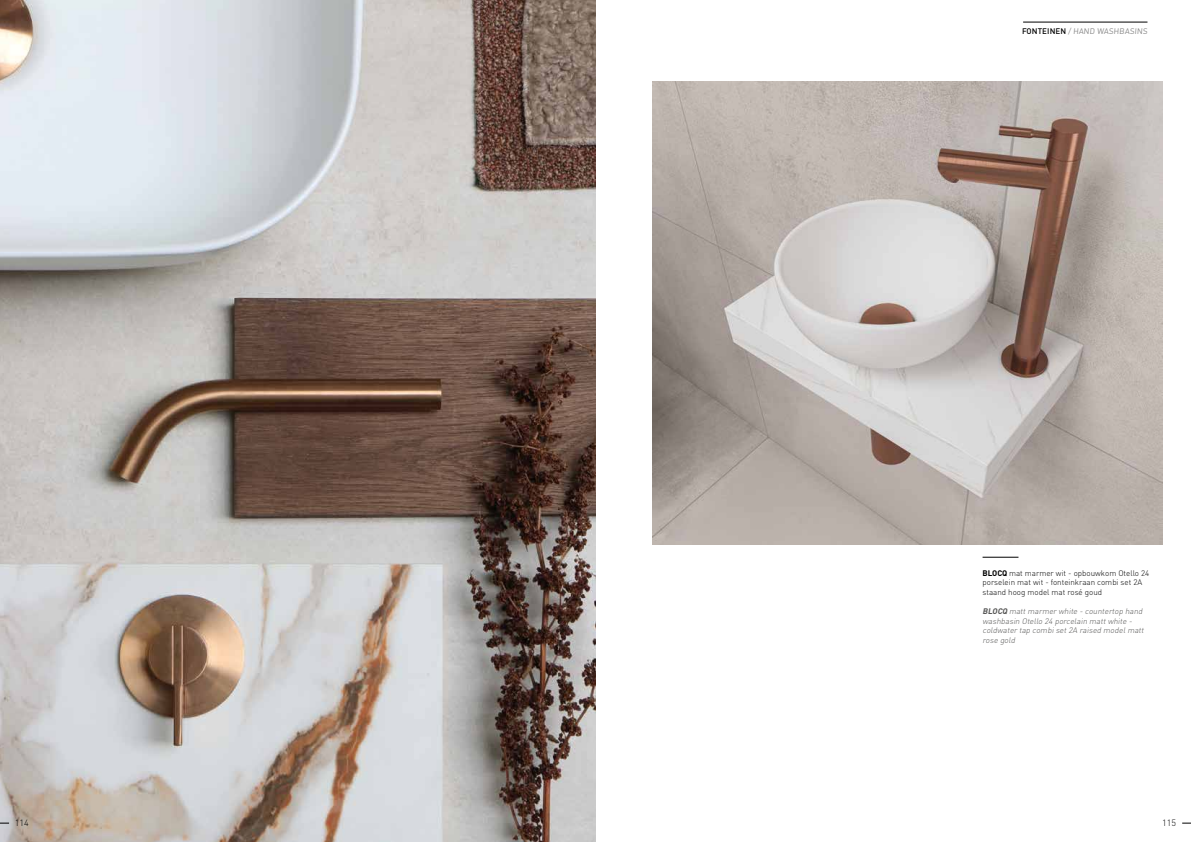
<style>
.page{position:relative;width:1191px;height:842px;background:#fff}
.page>*{position:absolute;margin:0;border:0;box-sizing:border-box;transform-origin:0 0}
.t1{font:300 9px "DIN Pro";color:#000}
.t2{font:italic 300 8px/9.6px "DIN Pro";color:#575756}
.t3{font:300 8px/9.6px "DIN Pro";color:#000}
.t4{font:8px "DIN Pro";color:#878787}
.s1{font-weight:500;color:#000}
.s2{font-weight:700}
</style>
<div class="page">
<img style="left:0;top:0;width:595px;height:842px">
<img style="left:652px;top:81px;width:510px;height:464px">
<hr style="left:982px;top:557px;width:36px;height:1px;background:#000">
<hr style="left:1023px;top:22px;width:124px;height:1px;background:#000">
<p class="t1" style="left:15px;top:817px;width:15px">114</p>
<p class="t4" style="left:1022px;top:26px;width:128px"><span class="s1">FONTEINEN</span> / HAND WASHBASINS</p>
<p class="t3" style="left:982px;top:568px;width:168px"><span class="s2">BLOCQ</span> mat marmer wit - opbouwkom Otello 24 porselein mat wit - fonteinkraan combi set 2A staand hoog model mat rosé goud</p>
<p class="t2" style="left:982px;top:606px;width:164px"><span class="s2">BLOCQ</span> mattmarmerwhite - countertop hand washbasin Otello 24 porcelain mattwhite - coldwatertap combiset2A raised modelmatt rose gold</p>
<p class="t1" style="left:1162px;top:817px;width:15px">115</p>
</div>
